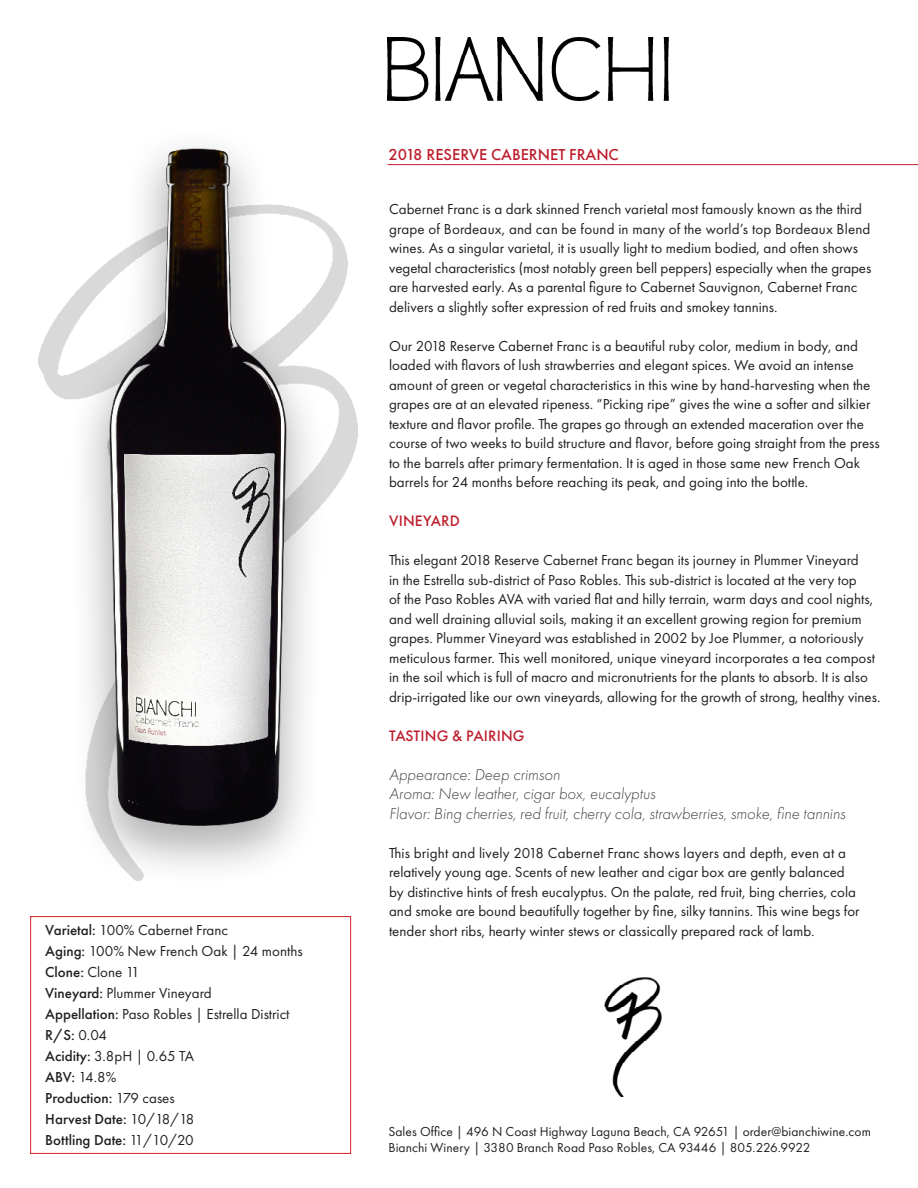
<style>
.page{position:relative;width:918px;height:1188px;background:#fff}
.page>*{position:absolute;margin:0;border:0;box-sizing:border-box;transform-origin:0 0}
.t1{font:italic 300 16.5px "Futura PT";color:#404041}
.t2{font:500 16.5px "Futura PT";color:#be1f2e}
.t3{font:500 15.75px "Futura PT";letter-spacing:.01em;color:#be1f30}
.t4{font:500 15.75px "Futura PT";letter-spacing:.01em;color:#be1f2e}
.t5{font:15px/19.5px "Futura PT";color:#231f20}
.t6{font:500 15px "Futura PT";color:#231f20}
.t7{font:13.5px "Futura PT";letter-spacing:.005em;color:#231f20}
.s1{font-weight:500}
.s2{font-weight:400}
</style>
<div class="page">
<img style="left:38px;top:224px;width:320px;height:273px">
<div style="left:30px;top:916px;width:321px;height:238px;border:1px solid #d5232b"></div>
<div style="left:66px;top:127px;width:262px;height:761px;background:#231f20;opacity:.34"></div>
<img style="left:109px;top:149px;width:178px;height:676px">
<hr style="left:388px;top:164px;width:530px;height:1px;background:#be202e">
<img style="left:388px;top:38px;width:281px;height:63px">
<img style="left:604px;top:977px;width:58px;height:120px">
<p class="t5" style="left:45px;top:920px;width:184px"><span class="s1">Varietal:</span> 100% Cabernet Franc</p>
<p class="t5" style="left:45px;top:941px;width:259px"><span class="s1">Aging:</span> 100% New French Oak | 24 months</p>
<p class="t5" style="left:45px;top:962px;width:96px"><span class="s1">Clone:</span> Clone 11</p>
<p class="t5" style="left:45px;top:983px;width:168px"><span class="s1">Vineyard:</span> Plummer Vineyard</p>
<p class="t5" style="left:45px;top:1004px;width:246px"><span class="s1">Appellation:</span> Paso Robles | Estrella District</p>
<p class="t6" style="left:45px;top:1026px;width:63px">R/S: <span class="s2">0.04</span></p>
<p class="t5" style="left:45px;top:1046px;width:150px"><span class="s1">Acidity:</span> 3.8pH | 0.65 TA</p>
<p class="t5" style="left:45px;top:1067px;width:73px"><span class="s1">ABV:</span> 14.8%</p>
<p class="t6" style="left:45px;top:1089px;width:131px">Production: <span class="s2">179 cases</span></p>
<p class="t6" style="left:45px;top:1110px;width:151px">Harvest Date: <span class="s2">10/18/18</span></p>
<p class="t6" style="left:45px;top:1131px;width:150px">Bottling Date: <span class="s2">11/10/20</span></p>
<p class="t2" style="left:388px;top:144px;width:232px">2018 RESERVE CABERNET FRANC</p>
<p class="t5" style="left:389px;top:199px;width:484px">Cabernet Franc is a dark skinned French varietal most famously known as the third grape of Bordeaux, and can be found in many of the world’s top Bordeaux Blend wines. As a singular varietal, it is usually light to medium bodied, and often shows vegetal characteristics (most notably green bell peppers) especially when the grapes are harvested early. As a parental figure to Cabernet Sauvignon, Cabernet Franc delivers a slightly softer expression of red fruits and smokey tannins.</p>
<p class="t5" style="left:389px;top:336px;width:492px">Our 2018 Reserve Cabernet Franc is a beautiful ruby color, medium in body, and loaded with flavors of lush strawberries and elegant spices. We avoid an intense amount of green or vegetal characteristics in this wine by hand-harvesting when the grapes are at an elevated ripeness. “Picking ripe” gives the wine a softer and silkier texture and flavor profile. The grapes go through an extended maceration over the course of two weeks to build structure and flavor, before going straight from the press to the barrels after primary fermentation. It is aged in those same new French Oak barrels for 24 months before reaching its peak, and going into the bottle.</p>
<p class="t4" style="left:389px;top:512px;width:72px">VINEYARD</p>
<p class="t5" style="left:389px;top:550px;width:471px">This elegant 2018 Reserve Cabernet Franc began its journey in Plummer Vineyard</p>
<p class="t5" style="left:389px;top:570px;width:469px">in the Estrella sub-district of Paso Robles. This sub-district is located at the very top</p>
<p class="t5" style="left:389px;top:589px;width:493px">of the Paso Robles AVA with varied flat and hilly terrain, warm days and cool nights, and well draining alluvial soils, making it an excellent growing region for premium grapes. Plummer Vineyard was established in 2002 by Joe Plummer, a notoriously meticulous farmer. This well monitored, unique vineyard incorporates a tea compost in the soil which is full of macro and micronutrients for the plants to absorb. It is also drip-irrigated like our own vineyards, allowing for the growth of strong, healthy vines.</p>
<p class="t3" style="left:389px;top:726px;width:137px">TASTING &amp; PAIRING</p>
<p class="t1" style="left:389px;top:765px;width:172px">Appearance: Deep crimson</p>
<p class="t1" style="left:389px;top:784px;width:268px">Aroma: New leather, cigar box, eucalyptus</p>
<p class="t1" style="left:389px;top:804px;width:458px">Flavor: Bing cherries, red fruit, cherry cola, strawberries, smoke, fine tannins</p>
<p class="t5" style="left:389px;top:843px;width:458px">This bright and lively 2018 Cabernet Franc shows layers and depth, even at a relatively young age. Scents of new leather and cigar box are gently balanced</p>
<p class="t5" style="left:389px;top:882px;width:468px">by distinctive hints of fresh eucalyptus. On the palate, red fruit, bing cherries, cola</p>
<p class="t5" style="left:389px;top:901px;width:472px">and smoke are bound beautifully together by fine, silky tannins. This wine begs for tender short ribs, hearty winter stews or classically prepared rack of lamb.</p>
<p class="t7" style="left:388px;top:1123px;width:484px">Sales Office | 496 N Coast Highway Laguna Beach, CA 92651 | order@bianchiwine.com</p>
<p class="t7" style="left:388px;top:1140px;width:423px">Bianchi Winery | 3380 Branch Road Paso Robles, CA 93446 | 805.226.9922</p>
</div>
